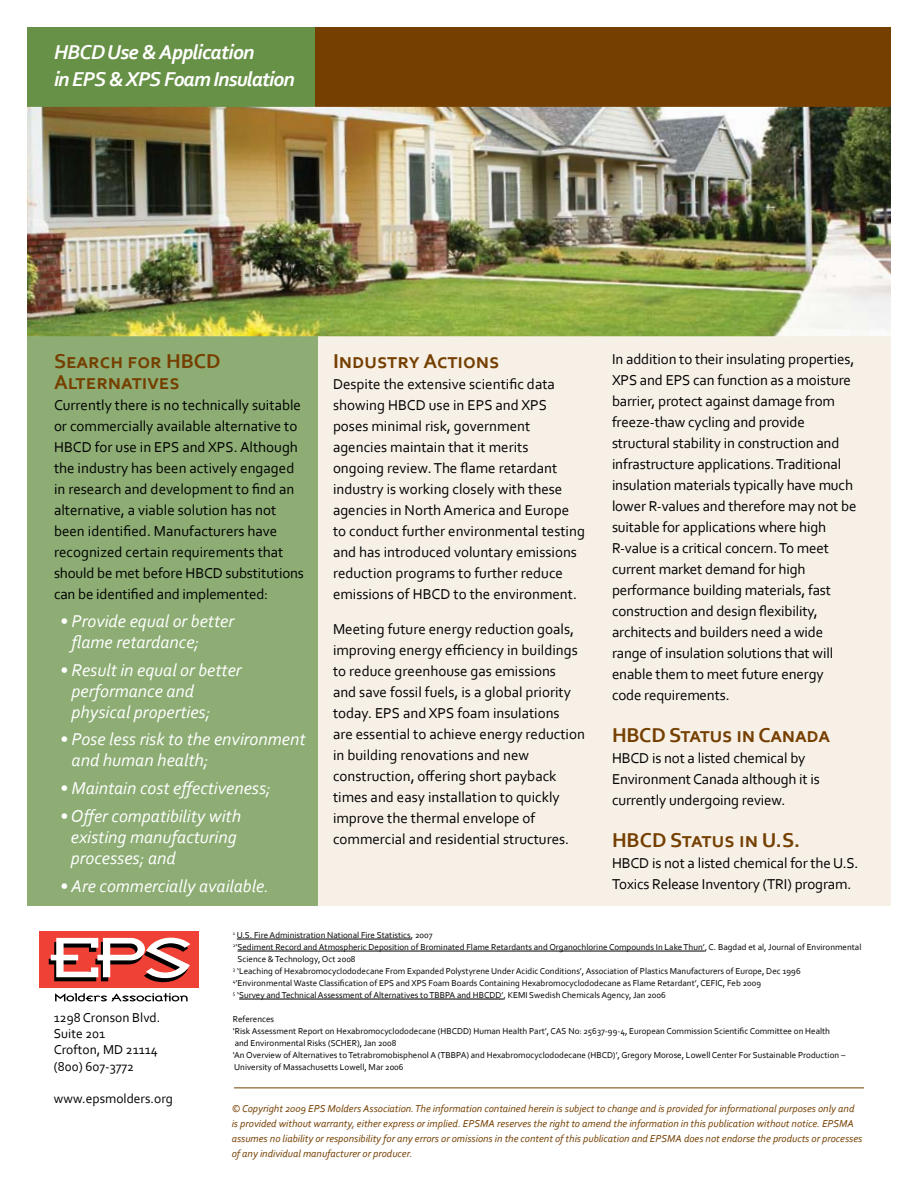
<style>
.page{position:relative;width:918px;height:1188px;background:#fff}
.page>*{position:absolute;margin:0;border:0;box-sizing:border-box;transform-origin:0 0}
.t1{font:700 21px/21px "Corbel";color:#753f00}
.t2{font:italic 700 21px/27px "Corbel";letter-spacing:-.04em;color:#fff}
.t3{font:italic 18px/21px "Corbel";color:#fff}
.t4{font:15px/21px "Corbel";color:#000}
.t5{font:13.5px/16.2px "Corbel";color:#000}
.t6{font:italic 10.5px/15px "Corbel";color:#753f00}
.t7{font:9px/12px "Corbel";color:#000}
</style>
<div class="page">
<div style="left:27px;top:333px;width:326px;height:573px;background:#8dad74"></div>
<div style="left:314px;top:27px;width:577px;height:80px;background:#753f00"></div>
<div style="left:318px;top:332px;width:573px;height:574px;background:#f7f0e7"></div>
<hr style="left:237px;top:939px;width:174px;height:1px;background:#000">
<hr style="left:238px;top:951px;width:467px;height:1px;background:#000">
<hr style="left:239px;top:999px;width:264px;height:1px;background:#000">
<div style="left:27px;top:27px;width:288px;height:80px;background:#679146"></div>
<div style="left:39px;top:932px;width:160px;height:56px;background:#ef4135"></div>
<svg style="left:49px;top:938px;width:141px;height:44px"></svg>
<svg style="left:55px;top:993px;width:133px;height:8px"></svg>
<hr style="left:234px;top:1088px;width:630px;height:1px;background:#753f00">
<img style="left:27px;top:107px;width:864px;height:229px">
<h1 class="t2" style="left:54px;top:39px;width:242px">HBCD Use &amp; Application<br>in EPS &amp; XPS Foam Insulation</h1>
<h1 class="t1" style="left:54px;top:350px;width:168px">Search for HBCD<br>Alternatives</h1>
<p class="t4" style="left:54px;top:394px;width:252px">Currently there is no technically suitable or commercially available alternative to HBCD for use in EPS and XPS. Although the industry has been actively engaged in research and development to find an alternative, a viable solution has not been identified. Manufacturers have recognized certain requirements that should be met before HBCD substitutions can be identified and implemented:</p>
<p class="t3" style="left:72px;top:610px;width:164px;text-indent:-12px">• Provide equal or better flame retardance;</p>
<p class="t3" style="left:72px;top:659px;width:172px;text-indent:-12px">• Result in equal or better performance and physical properties;</p>
<p class="t3" style="left:72px;top:729px;width:235px;text-indent:-12px">• Pose less risk to the environment and human health;</p>
<p class="t3" style="left:60px;top:777px;width:213px">• Maintain cost effectiveness;</p>
<p class="t3" style="left:71px;top:805px;width:172px;text-indent:-11px">• Offer compatibility with existing manufacturing processes; and</p>
<p class="t3" style="left:60px;top:875px;width:211px">• Are commercially available.</p>
<h1 class="t1" style="left:333px;top:350px;width:168px">Industry Actions</h1>
<p class="t4" style="left:333px;top:373px;width:253px">Despite the extensive scientific data showing HBCD use in EPS and XPS poses minimal risk, government agencies maintain that it merits<br>ongoing review. The flame retardant industry is working closely with these agencies in North America and Europe to conduct further environmental testing and has introduced voluntary emissions reduction programs to further reduce emissions of HBCD to the environment.</p>
<p class="t4" style="left:333px;top:618px;width:253px">Meeting future energy reduction goals, improving energy efficiency in buildings to reduce greenhouse gas emissions<br>and save fossil fuels, is a global priority today. EPS and XPS foam insulations<br>are essential to achieve energy reduction in building renovations and new construction, offering short payback times and easy installation to quickly improve the thermal envelope of commercial and residential structures.</p>
<p class="t4" style="left:612px;top:348px;width:246px">In addition to their insulating properties, XPS and EPS can function as a moisture barrier, protect against damage from freeze-thaw cycling and provide structural stability in construction and infrastructure applications. Traditional insulation materials typically have much lower R-values and therefore may not be suitable for applications where high R-value is a critical concern. To meet current market demand for high performance building materials, fast construction and design flexibility, architects and builders need a wide range of insulation solutions that will enable them to meet future energy code requirements.</p>
<h1 class="t1" style="left:612px;top:724px;width:220px">HBCD Status in Canada</h1>
<p class="t4" style="left:612px;top:747px;width:209px">HBCD is not a listed chemical by<br>Environment Canada although it is currently undergoing review.</p>
<h1 class="t1" style="left:612px;top:829px;width:190px">HBCD Status in U.S.</h1>
<p class="t4" style="left:612px;top:852px;width:248px">HBCD is not a listed chemical for the U.S.<br>Toxics Release Inventory (TRI) program.</p>
<p class="t5" style="left:54px;top:1009px;width:108px">1298 Cronson Blvd.<br>Suite 201<br>Crofton, MD 21114 (800) 607-3772</p>
<p class="t5" style="left:54px;top:1090px;width:121px">www.epsmolders.org</p>
<p class="t7" style="left:233px;top:929px;width:201px"><sup>1</sup> U.S. Fire Administration National Fire Statistics, 2007</p>
<p class="t7" style="left:233px;top:941px;width:630px"><sup>2</sup>’Sediment Record and Atmospheric Deposition of Brominated Flame Retardants and Organochlorine Compounds In Lake Thun’, C. Bagdad et al, Journal of Environmental</p>
<p class="t7" style="left:238px;top:953px;width:120px">Science &amp; Technology, Oct 2008</p>
<p class="t7" style="left:233px;top:965px;width:569px"><sup>3</sup> ‘Leaching of Hexabromocyclododecane From Expanded Polystyrene Under Acidic Conditions’, Association of Plastics Manufacturers of Europe, Dec 1996</p>
<p class="t7" style="left:233px;top:977px;width:530px"><sup>4</sup>’Environmental Waste Classification of EPS and XPS Foam Boards Containing Hexabromocyclododecane as Flame Retardant’, CEFIC, Feb 2009</p>
<p class="t7" style="left:233px;top:989px;width:435px"><sup>5</sup> ‘Survey and Technical Assessment of Alternatives to TBBPA and HBCDD’, KEMI Swedish Chemicals Agency, Jan 2006</p>
<p class="t7" style="left:233px;top:1013px;width:614px">References<br>‘Risk Assessment Report on Hexabromocyclododecane (HBCDD) Human Health Part’, CAS No: 25637-99-4, European Commission Scientific Committee on Health and Environmental Risks (SCHER), Jan 2008<br>‘An Overview of Alternatives to Tetrabromobisphenol A (TBBPA) and Hexabromocyclododecane (HBCD)’, Gregory Morose, Lowell Center For Sustainable Production – University of Massachusetts Lowell, Mar 2006</p>
<p class="t6" style="left:232px;top:1101px;width:632px">© Copyright 2009 EPS Molders Association. The information contained herein is subject to change and is provided for informational purposes only and is provided without warranty, either express or implied. EPSMA reserves the right to amend the information in this publication without notice. EPSMA assumes no liability or responsibility for any errors or omissions in the content of this publication and EPSMA does not endorse the products or processes of any individual manufacturer or producer.</p>
</div>
